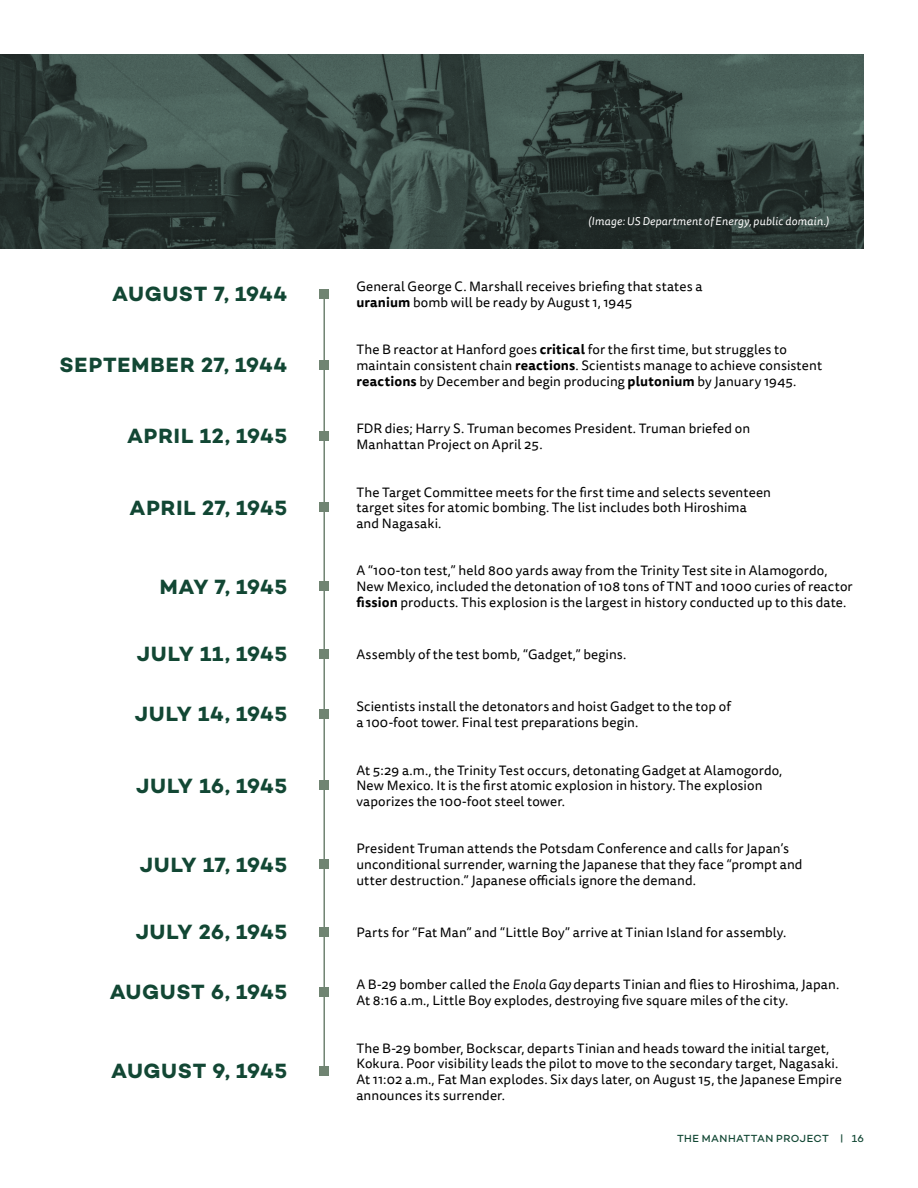
<style>
.page{position:relative;width:918px;height:1188px;background:#fff}
.page>*{position:absolute;margin:0;border:0;box-sizing:border-box;transform-origin:0 0}
.t1{font:700 21px "Campton";letter-spacing:.03em;color:#124734}
.t2{font:13.5px/15.8px "Tisa Sans OT";letter-spacing:.01em;color:#000}
.t3{font:italic 11.25px "Tisa Sans OT";letter-spacing:.02em;color:#fff}
.t4{font:500 10.5px "Campton";letter-spacing:.04em;color:#124734}
.s1{font-weight:700}
.s2{font-style:italic}
</style>
<div class="page">
<svg style="left:0;top:54px;width:864px;height:194px;background:#364742"></svg>
<hr style="left:323px;top:294px;width:2px;height:777px;background:#708472">
<div style="left:320px;top:289px;width:9px;height:10px;background:#708472"></div>
<div style="left:320px;top:988px;width:9px;height:9px;background:#708472"></div>
<div style="left:320px;top:361px;width:9px;height:9px;background:#708472"></div>
<div style="left:320px;top:1067px;width:9px;height:9px;background:#708472"></div>
<div style="left:320px;top:432px;width:9px;height:9px;background:#708472"></div>
<div style="left:320px;top:503px;width:9px;height:9px;background:#708472"></div>
<div style="left:320px;top:582px;width:9px;height:9px;background:#708472"></div>
<div style="left:320px;top:650px;width:9px;height:9px;background:#708472"></div>
<div style="left:320px;top:710px;width:9px;height:9px;background:#708472"></div>
<div style="left:320px;top:781px;width:9px;height:9px;background:#708472"></div>
<div style="left:320px;top:860px;width:9px;height:9px;background:#708472"></div>
<div style="left:320px;top:928px;width:9px;height:9px;background:#708472"></div>
<h1 class="t1" style="left:112px;top:281px;width:177px">AUGUST 7, 1944</h1>
<h1 class="t1" style="left:59px;top:352px;width:230px">SEPTEMBER 27, 1944</h1>
<h1 class="t1" style="left:127px;top:423px;width:162px">APRIL 12, 1945</h1>
<h1 class="t1" style="left:130px;top:494px;width:159px">APRIL 27, 1945</h1>
<h1 class="t1" style="left:160px;top:573px;width:129px">MAY 7, 1945</h1>
<p class="t3" style="left:588px;top:214px;width:242px">(Image: US Department of Energy, public domain.)</p>
<p class="t2" style="left:356px;top:279px;width:348px">General George C. Marshall receives briefing that states a</p>
<p class="t2" style="left:356px;top:295px;width:277px"><span class="s1">uranium</span> bomb will be ready by August 1, 1945</p>
<p class="t2" style="left:356px;top:343px;width:467px">The B reactor at Hanford goes <span class="s1">critical</span> for the first time, but struggles to maintain consistent chain <span class="s1">reactions</span>. Scientists manage to achieve consistent <span class="s1">reactions</span> by December and begin producing <span class="s1">plutonium</span> by January 1945.</p>
<p class="t2" style="left:356px;top:422px;width:395px">FDR dies; Harry S. Truman becomes President. Truman briefed on</p>
<p class="t2" style="left:356px;top:437px;width:188px">Manhattan Project on April 25.</p>
<p class="t2" style="left:356px;top:485px;width:416px">The Target Committee meets for the first time and selects seventeen target sites for atomic bombing. The list includes both Hiroshima and Nagasaki.</p>
<p class="t2" style="left:356px;top:564px;width:498px">A “100-ton test,” held 800 yards away from the Trinity Test site in Alamogordo,<br>New Mexico, included the detonation of 108 tons of TNT and 1000 curies of reactor <span class="s1">fission</span> products. This explosion is the largest in history conducted up to this date.</p>
<h1 class="t1" style="left:137px;top:641px;width:152px">JULY 11, 1945</h1>
<p class="t2" style="left:356px;top:647px;width:271px">Assembly of the test bomb, “Gadget,” begins.</p>
<p class="t2" style="left:356px;top:700px;width:377px">Scientists install the detonators and hoist Gadget to the top of</p>
<h1 class="t1" style="left:135px;top:701px;width:154px">JULY 14, 1945</h1>
<p class="t2" style="left:356px;top:715px;width:284px">a 100-foot tower. Final test preparations begin.</p>
<p class="t2" style="left:356px;top:763px;width:427px">At 5:29 a.m., the Trinity Test occurs, detonating Gadget at Alamogordo,<br>New Mexico. It is the first atomic explosion in history. The explosion vaporizes the 100-foot steel tower.</p>
<h1 class="t1" style="left:136px;top:772px;width:153px">JULY 16, 1945</h1>
<h1 class="t1" style="left:140px;top:851px;width:149px">JULY 17, 1945</h1>
<p class="t2" style="left:356px;top:842px;width:448px">President Truman attends the Potsdam Conference and calls for Japan’s unconditional surrender, warning the Japanese that they face “prompt and utter destruction.” Japanese officials ignore the demand.</p>
<h1 class="t1" style="left:136px;top:919px;width:153px">JULY 26, 1945</h1>
<p class="t2" style="left:356px;top:925px;width:431px">Parts for “Fat Man” and “Little Boy” arrive at Tinian Island for assembly.</p>
<h1 class="t1" style="left:110px;top:979px;width:179px">AUGUST 6, 1945</h1>
<h1 class="t1" style="left:111px;top:1058px;width:178px">AUGUST 9, 1945</h1>
<p class="t2" style="left:356px;top:978px;width:485px">A B-29 bomber called the <span class="s2">Enola Gay</span> departs Tinian and flies to Hiroshima, Japan.</p>
<p class="t2" style="left:356px;top:993px;width:433px">At 8:16 a.m., Little Boy explodes, destroying five square miles of the city.</p>
<p class="t2" style="left:356px;top:1041px;width:487px">The B-29 bomber, Bockscar, departs Tinian and heads toward the initial target, Kokura. Poor visibility leads the pilot to move to the secondary target, Nagasaki.<br>At 11:02 a.m., Fat Man explodes. Six days later, on August 15, the Japanese Empire announces its surrender.</p>
<p class="t4" style="left:677px;top:1132px;width:188px">THE MANHATTAN PROJECT | 16</p>
</div>
